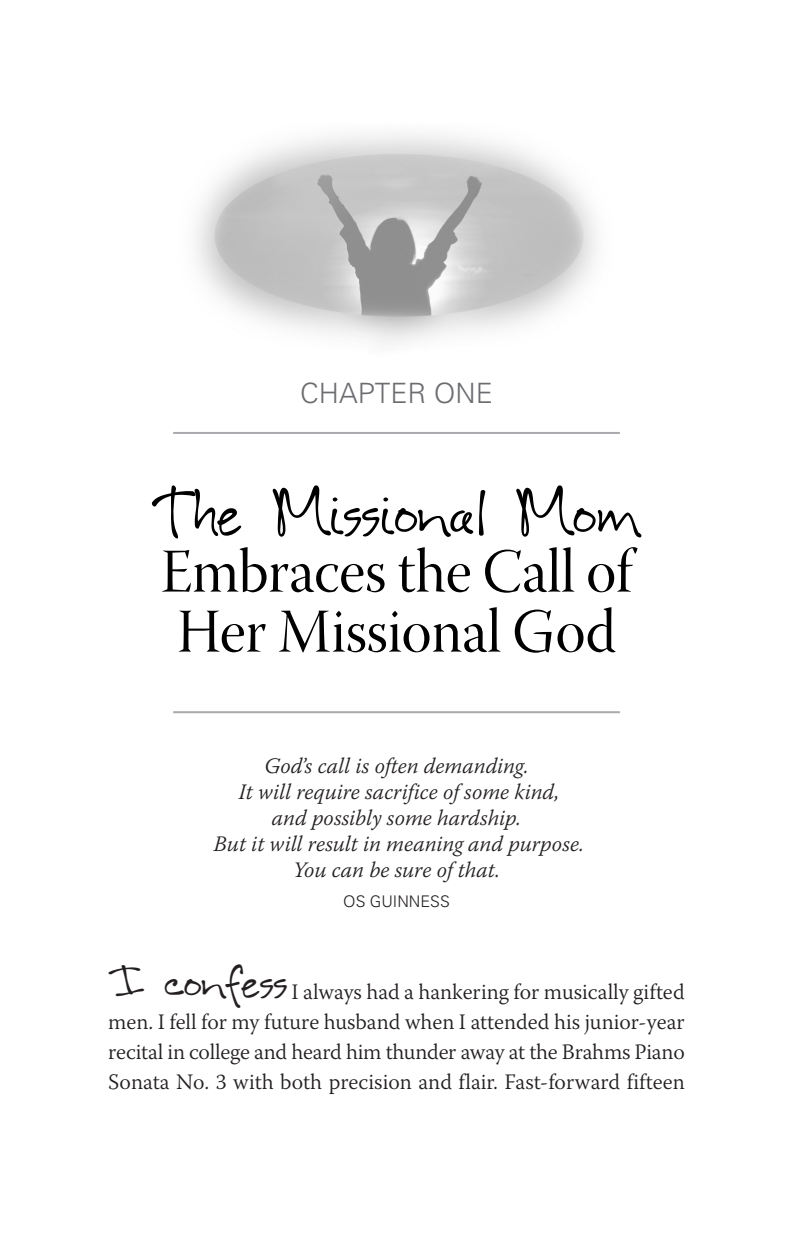
<style>
.page{position:relative;width:796px;height:1235px;background:#fff}
.page>*{position:absolute;margin:0;border:0;box-sizing:border-box;transform-origin:0 0}
.t1{font:62px/60px "Warnock Pro Disp";color:#000;scale:.95 1}
.t2{font:56px "Leah";color:#000;scale:.9 1}
.t3{font:300 28px "Univers";color:#6c6d70}
.t4{font:300 22px/30px "Warnock Pro";color:#231f20;text-align:justify}
.t5{font:italic 300 22px/26px "Warnock Pro";color:#231f20;text-align:center}
.t6{font:300 16px "Univers";color:#231f20}
</style>
<div class="page">
<svg style="left:173px;top:134px;width:447px;height:580px"></svg>
<p class="t3" style="left:300px;top:383px;width:194px">CHAPTER ONE</p>
<h2 class="t2" style="left:153px;top:479px;width:542px">The Missional Mom</h2>
<h1 class="t1" style="left:161px;top:547px;width:497px">Embraces the Call of<br>Her Missional God</h1>
<p class="t5" style="left:214px;top:755px;width:372px">God’s call is often demanding.<br>It will require sacrifice of some kind,<br>and possibly some hardship.<br>But it will result in meaning and purpose.<br>You can be sure of that.</p>
<p class="t6" style="left:343px;top:895px;width:108px">OS GUINNESS</p>
<p class="t4" style="left:108px;top:979px;width:578px"><sup>I</sup> <sup>confess</sup> I always had a hankering for musically gifted men. I fell for my future husband when I attended his junior-year recital in college and heard him thunder away at the Brahms Piano Sonata No. 3 with both precision and flair. Fast-forward fifteen</p>
</div>
